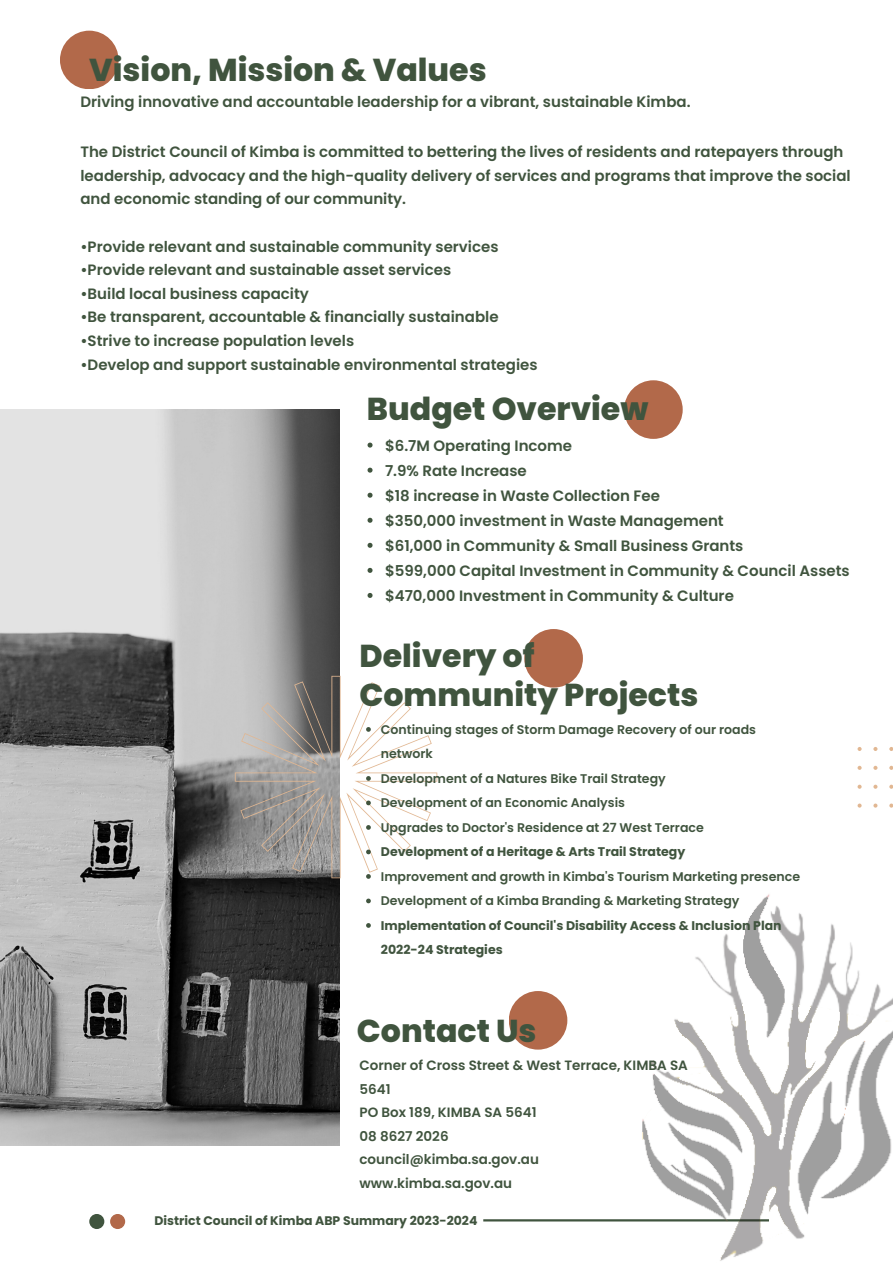
<style>
.page{position:relative;width:893px;height:1264px;background:#fff}
.page>*{position:absolute;margin:0;border:0;box-sizing:border-box;transform-origin:0 0}
.t1{font:800 31.65px/38.4px "Poppins";color:#40543e}
.t2{font:600 15px/23.5px "Poppins";color:#40543e}
.t3{font:600 13.5px/23.5px "Poppins";color:#40543e}
.t4{font:600 12.6px/24.5px "Poppins";color:#40543e}
.t5{font:700 12.6px/24.5px "Poppins";color:#40543e}
.t6{font:700 12.45px "Poppins";color:#40543e}
</style>
<div class="page">
<img style="left:0;top:409px;width:339px;height:736px">
<div style="left:60px;top:31px;width:59px;height:58px;background:#b2694a;border-radius:50%"></div>
<div style="left:624px;top:380px;width:58px;height:59px;background:#b2694a;border-radius:50%"></div>
<div style="left:508px;top:991px;width:59px;height:58px;background:#b2694a;border-radius:50%"></div>
<div style="left:524px;top:629px;width:59px;height:58px;background:#b2694a;border-radius:50%"></div>
<div style="left:89px;top:1213px;width:15px;height:15px;background:#40543e;border-radius:50%"></div>
<div style="left:110px;top:1213px;width:15px;height:15px;background:#b2694a;border-radius:50%"></div>
<hr style="left:483px;top:1219px;width:286px;height:2px;background:#40543e">
<svg style="left:873px;top:765px;width:4px;height:5px"></svg>
<svg style="left:857px;top:765px;width:4px;height:5px"></svg>
<svg style="left:889px;top:765px;width:4px;height:5px"></svg>
<svg style="left:873px;top:784px;width:4px;height:4px"></svg>
<svg style="left:857px;top:784px;width:4px;height:4px"></svg>
<svg style="left:889px;top:784px;width:4px;height:4px"></svg>
<svg style="left:873px;top:747px;width:4px;height:4px"></svg>
<svg style="left:857px;top:747px;width:4px;height:4px"></svg>
<svg style="left:889px;top:747px;width:4px;height:4px"></svg>
<svg style="left:873px;top:803px;width:4px;height:4px"></svg>
<svg style="left:857px;top:803px;width:4px;height:4px"></svg>
<svg style="left:889px;top:803px;width:4px;height:4px"></svg>
<img style="left:616px;top:894px;width:276px;height:367px">
<svg style="left:367px;top:442px;width:5px;height:5px"></svg>
<svg style="left:367px;top:467px;width:5px;height:5px"></svg>
<svg style="left:367px;top:492px;width:5px;height:5px"></svg>
<svg style="left:367px;top:518px;width:5px;height:5px"></svg>
<svg style="left:367px;top:543px;width:5px;height:5px"></svg>
<svg style="left:367px;top:568px;width:5px;height:5px"></svg>
<svg style="left:367px;top:593px;width:5px;height:5px"></svg>
<svg style="left:235px;top:676px;width:202px;height:202px"></svg>
<svg style="left:366px;top:898px;width:5px;height:5px"></svg>
<svg style="left:366px;top:923px;width:5px;height:4px"></svg>
<p class="t1" style="left:89px;top:51px;width:399px">Vision, Mission &amp; Values</p>
<p class="t2" style="left:80px;top:89px;width:611px">Driving innovative and accountable leadership for a vibrant, sustainable Kimba.</p>
<p class="t2" style="left:80px;top:140px;width:771px">The District Council of Kimba is committed to bettering the lives of residents and ratepayers through leadership, advocacy and the high-quality delivery of services and programs that improve the social and economic standing of our community.</p>
<p class="t2" style="left:80px;top:234px;width:419px">•Provide relevant and sustainable community services</p>
<p class="t2" style="left:80px;top:258px;width:372px">•Provide relevant and sustainable asset services</p>
<p class="t2" style="left:80px;top:282px;width:230px">•Build local business capacity</p>
<p class="t2" style="left:80px;top:305px;width:419px">•Be transparent, accountable &amp; financially sustainable</p>
<p class="t2" style="left:80px;top:329px;width:275px">•Strive to increase population levels</p>
<p class="t2" style="left:80px;top:353px;width:458px">•Develop and support sustainable environmental strategies</p>
<p class="t1" style="left:367px;top:390px;width:283px">Budget Overview</p>
<p class="t2" style="left:385px;top:433px;width:189px">$6.7M Operating Income</p>
<p class="t2" style="left:385px;top:458px;width:143px">7.9% Rate Increase</p>
<p class="t2" style="left:385px;top:483px;width:276px">$18 increase in Waste Collection Fee</p>
<p class="t2" style="left:385px;top:508px;width:340px">$350,000 investment in Waste Management</p>
<p class="t2" style="left:385px;top:534px;width:360px">$61,000 in Community &amp; Small Business Grants</p>
<p class="t2" style="left:385px;top:559px;width:466px">$599,000 Capital Investment in Community &amp; Council Assets</p>
<p class="t2" style="left:385px;top:584px;width:350px">$470,000 Investment in Community &amp; Culture</p>
<p class="t1" style="left:359px;top:637px;width:340px">Delivery of<br>Community Projects</p>
<p class="t4" style="left:381px;top:717px;width:376px">Continuing stages of Storm Damage Recovery of our roads network</p>
<p class="t4" style="left:381px;top:766px;width:286px">Development of a Natures Bike Trail Strategy</p>
<p class="t4" style="left:381px;top:790px;width:246px">Development of an Economic Analysis</p>
<p class="t4" style="left:381px;top:815px;width:324px">Upgrades to Doctor's Residence at 27 West Terrace</p>
<p class="t5" style="left:381px;top:839px;width:306px">Development of a Heritage &amp; Arts Trail Strategy</p>
<p class="t4" style="left:381px;top:864px;width:421px">Improvement and growth in Kimba's Tourism Marketing presence</p>
<p class="t4" style="left:381px;top:888px;width:360px">Development of a Kimba Branding &amp; Marketing Strategy</p>
<p class="t5" style="left:381px;top:913px;width:402px">Implementation of Council's Disability Access &amp; Inclusion Plan<br>2022-24 Strategies</p>
<p class="t1" style="left:357px;top:1011px;width:181px">Contact Us</p>
<p class="t3" style="left:359px;top:1053px;width:330px">Corner of Cross Street &amp; West Terrace, KIMBA SA<br>5641</p>
<p class="t3" style="left:359px;top:1100px;width:178px">PO Box 189, KIMBA SA 5641</p>
<p class="t3" style="left:359px;top:1124px;width:91px">08 8627 2026</p>
<p class="t3" style="left:359px;top:1147px;width:181px">council@kimba.sa.gov.au</p>
<p class="t3" style="left:359px;top:1171px;width:154px">www.kimba.sa.gov.au</p>
<p class="t6" style="left:154px;top:1211px;width:324px">District Council of Kimba ABP Summary 2023-2024</p>
</div>
